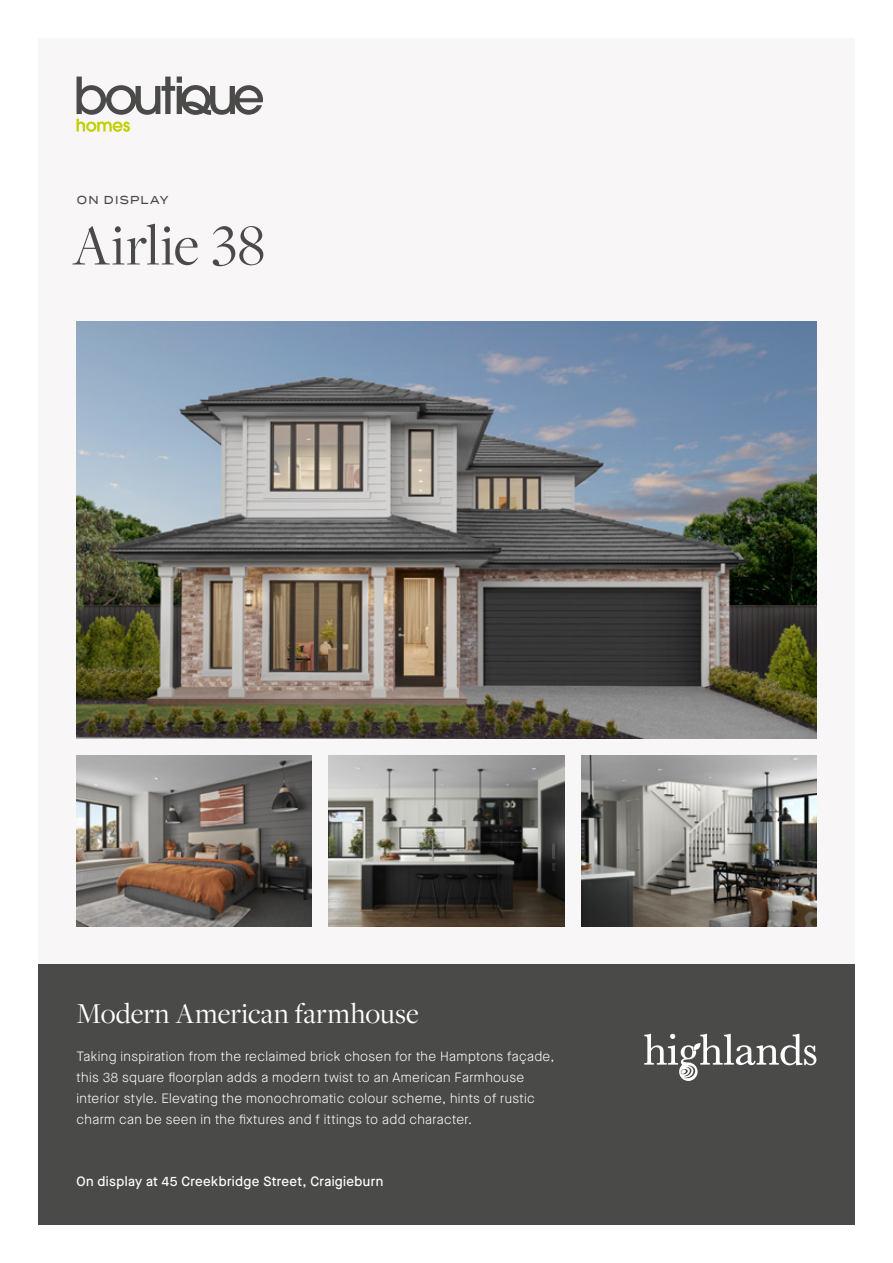
<style>
.page{position:relative;width:893px;height:1263px;background:#fff}
.page>*{position:absolute;margin:0;border:0;box-sizing:border-box;transform-origin:0 0}
.t1{font:60px "Freight Disp Pro";letter-spacing:.005em;color:#4a4a49}
.t2{font:30px "Freight Disp Pro";letter-spacing:.005em;color:#fff}
.t3{font:300 13.5px/21px "Maison Neue";letter-spacing:.03em;color:#fff}
.t4{font:500 13.5px "Maison Neue";letter-spacing:.025em;color:#fff}
.t5{font:500 11.55px "Termina";letter-spacing:.115em;color:#4a4a49;scale:.91 1}
</style>
<div class="page">
<div style="left:38px;top:38px;width:817px;height:1187px;background:#f8f6f6"></div>
<svg style="left:77px;top:77px;width:186px;height:55px"></svg>
<div style="left:38px;top:964px;width:817px;height:261px;background:#4a4a49"></div>
<img style="left:77px;top:322px;width:739px;height:416px">
<img style="left:329px;top:755px;width:235px;height:171px">
<img style="left:77px;top:755px;width:235px;height:171px">
<img style="left:581px;top:755px;width:235px;height:171px">
<svg style="left:644px;top:1034px;width:172px;height:47px"></svg>
<p class="t5" style="left:77px;top:192px;width:102px">ON DISPLAY</p>
<h1 class="t1" style="left:73px;top:206px;width:194px">Airlie 38</h1>
<h2 class="t2" style="left:77px;top:994px;width:344px">Modern American farmhouse</h2>
<p class="t3" style="left:77px;top:1046px;width:479px">Taking inspiration from the reclaimed brick chosen for the Hamptons façade, this 38 square floorplan adds a modern twist to an American Farmhouse interior style. Elevating the monochromatic colour scheme, hints of rustic charm can be seen in the fixtures and f ittings to add character.</p>
<p class="t4" style="left:77px;top:1172px;width:308px">On display at 45 Creekbridge Street, Craigieburn</p>
</div>
